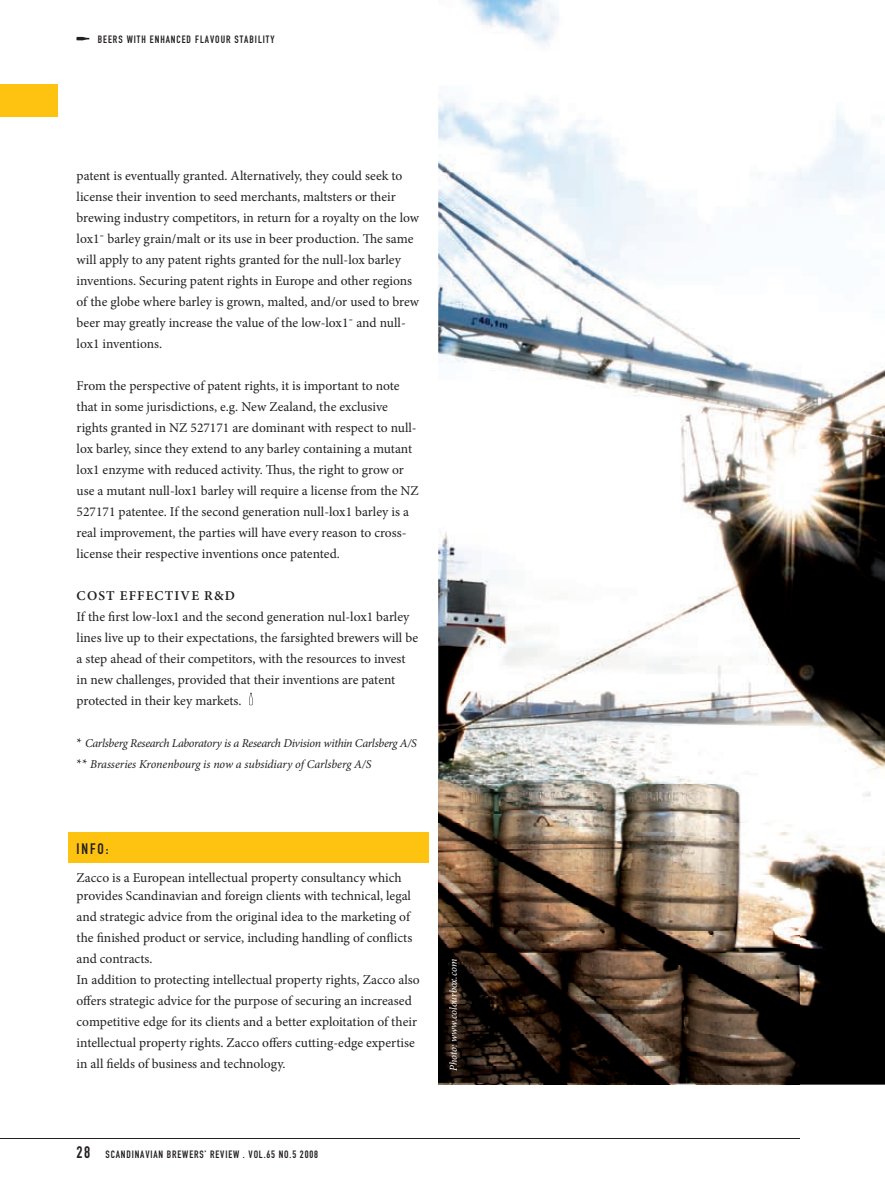
<style>
.page{position:relative;width:885px;height:1191px;background:#fff}
.page>*{position:absolute;margin:0;border:0;box-sizing:border-box;transform-origin:0 0}
.t1{font:16.5px "DIN Engschrift LT";color:#231f20}
.t2{font:15px "DIN Engschrift LT";color:#231f20}
.t3{font:13.5px/21px "Minion Pro";color:#231f20}
.t4{font:600 13.5px "Minion Pro";letter-spacing:.085em;color:#231f20}
.t5{font:italic 12px/21px "Minion Pro";letter-spacing:-.015em;color:#231f20}
.t6{font:10.5px "DIN Engschrift LT";letter-spacing:.08em;color:#231f20}
.t7{font:italic 10.5px "Minion Pro";letter-spacing:-.01em;color:#fff}
.s1{font-style:normal;font-size:13.5px}
</style>
<div class="page">
<hr style="left:0;top:1137px;width:799px;height:1px;background:#231f20">
<div style="left:0;top:85px;width:57px;height:32px;background:#fec210"></div>
<svg style="left:76px;top:37px;width:13px;height:3px"></svg>
<img style="left:438px;top:0;width:446px;height:1084px">
<img style="left:438px;top:775px;width:361px;height:178px">
<img style="left:438px;top:780px;width:361px;height:1px">
<img style="left:438px;top:784px;width:361px;height:1px">
<img style="left:438px;top:789px;width:361px;height:1px">
<img style="left:438px;top:793px;width:361px;height:1px">
<img style="left:438px;top:797px;width:361px;height:1px">
<img style="left:438px;top:802px;width:361px;height:1px">
<img style="left:438px;top:806px;width:361px;height:1px">
<img style="left:438px;top:810px;width:361px;height:1px">
<img style="left:438px;top:814px;width:361px;height:1px">
<img style="left:438px;top:819px;width:361px;height:1px">
<img style="left:438px;top:824px;width:361px;height:1px">
<img style="left:438px;top:827px;width:361px;height:1px">
<img style="left:438px;top:832px;width:361px;height:1px">
<img style="left:438px;top:836px;width:361px;height:1px">
<img style="left:438px;top:841px;width:361px;height:1px">
<img style="left:438px;top:844px;width:361px;height:1px">
<img style="left:438px;top:849px;width:361px;height:1px">
<img style="left:438px;top:854px;width:361px;height:1px">
<img style="left:438px;top:858px;width:361px;height:1px">
<img style="left:438px;top:862px;width:361px;height:1px">
<img style="left:438px;top:866px;width:361px;height:1px">
<img style="left:438px;top:871px;width:361px;height:1px">
<img style="left:438px;top:875px;width:361px;height:1px">
<img style="left:438px;top:879px;width:361px;height:1px">
<img style="left:438px;top:884px;width:361px;height:1px">
<img style="left:438px;top:888px;width:361px;height:1px">
<img style="left:438px;top:893px;width:361px;height:1px">
<img style="left:438px;top:896px;width:361px;height:1px">
<img style="left:438px;top:901px;width:361px;height:1px">
<img style="left:438px;top:905px;width:361px;height:1px">
<img style="left:438px;top:910px;width:361px;height:1px">
<img style="left:438px;top:914px;width:361px;height:1px">
<img style="left:438px;top:918px;width:361px;height:1px">
<img style="left:438px;top:923px;width:361px;height:1px">
<img style="left:438px;top:927px;width:361px;height:1px">
<img style="left:438px;top:931px;width:361px;height:1px">
<img style="left:438px;top:935px;width:361px;height:1px">
<img style="left:438px;top:940px;width:361px;height:1px">
<img style="left:438px;top:945px;width:361px;height:1px">
<img style="left:438px;top:948px;width:361px;height:1px">
<img style="left:438px;top:954px;width:361px;height:131px">
<img style="left:438px;top:953px;width:361px;height:1px">
<img style="left:438px;top:957px;width:361px;height:1px">
<img style="left:438px;top:962px;width:361px;height:1px">
<img style="left:438px;top:965px;width:361px;height:1px">
<img style="left:438px;top:970px;width:361px;height:1px">
<img style="left:438px;top:975px;width:361px;height:1px">
<img style="left:438px;top:979px;width:361px;height:1px">
<img style="left:438px;top:983px;width:361px;height:1px">
<img style="left:438px;top:987px;width:361px;height:1px">
<img style="left:438px;top:992px;width:361px;height:1px">
<img style="left:438px;top:996px;width:361px;height:1px">
<img style="left:438px;top:1000px;width:361px;height:1px">
<img style="left:438px;top:1005px;width:361px;height:1px">
<img style="left:438px;top:1009px;width:361px;height:1px">
<img style="left:438px;top:1014px;width:361px;height:1px">
<img style="left:438px;top:1017px;width:361px;height:1px">
<img style="left:438px;top:1022px;width:361px;height:1px">
<img style="left:438px;top:1026px;width:361px;height:1px">
<img style="left:438px;top:1031px;width:361px;height:1px">
<img style="left:438px;top:1035px;width:361px;height:1px">
<img style="left:438px;top:1039px;width:361px;height:1px">
<img style="left:438px;top:1044px;width:361px;height:1px">
<img style="left:438px;top:1048px;width:361px;height:1px">
<img style="left:438px;top:1052px;width:361px;height:1px">
<img style="left:438px;top:1056px;width:361px;height:1px">
<img style="left:438px;top:1061px;width:361px;height:1px">
<img style="left:438px;top:1066px;width:361px;height:1px">
<img style="left:438px;top:1069px;width:361px;height:1px">
<img style="left:438px;top:1074px;width:361px;height:1px">
<img style="left:438px;top:1078px;width:361px;height:1px">
<img style="left:438px;top:1083px;width:361px;height:1px">
<div style="left:68px;top:832px;width:360px;height:30px;background:#fec210"></div>
<svg style="left:249px;top:692px;width:4px;height:13px"></svg>
<p class="t6" style="left:98px;top:33px;width:178px">BEERS WITH ENHANCED FLAVOUR STABILITY</p>
<p class="t3" style="left:77px;top:165px;width:344px">patent is eventually granted. Alternatively, they could seek to license their invention to seed merchants, maltsters or their brewing industry competitors, in return for a royalty on the low lox1- barley grain/malt or its use in beer production. The same will apply to any patent rights granted for the null-lox barley inventions. Securing patent rights in Europe and other regions of the globe where barley is grown, malted, and/or used to brew beer may greatly increase the value of the low-lox1- and null&shy;lox1 inventions.</p>
<p class="t3" style="left:77px;top:375px;width:343px">From the perspective of patent rights, it is important to note that in some jurisdictions, e.g. New Zealand, the exclusive rights granted in NZ 527171 are dominant with respect to null&shy;lox barley, since they extend to any barley containing a mutant lox1 enzyme with reduced activity. Thus, the right to grow or use a mutant null-lox1 barley will require a license from the NZ 527171 patentee. If the second generation null-lox1 barley is a real improvement, the parties will have every reason to cross&shy;license their respective inventions once patented.</p>
<p class="t4" style="left:77px;top:588px;width:160px">COST EFFECTIVE R&amp;D</p>
<p class="t3" style="left:77px;top:606px;width:343px">If the first low-lox1 and the second generation nul-lox1 barley lines live up to their expectations, the farsighted brewers will be a step ahead of their competitors, with the resources to invest in new challenges, provided that their inventions are patent protected in their key markets.</p>
<p class="t5" style="left:77px;top:733px;width:342px"><span class="s1">*</span> Carlsberg Research Laboratory is a Research Division within Carlsberg A/S <span class="s1">**</span> Brasseries Kronenbourg is now a subsidiary of Carlsberg A/S</p>
<p class="t2" style="left:77px;top:839px;width:33px">INFO:</p>
<p class="t3" style="left:77px;top:869px;width:336px;line-height:18px">Zacco is a European intellectual property consultancy which provides Scandinavian and foreign clients with technical, legal</p>
<p class="t3" style="left:77px;top:906px;width:344px">and strategic advice from the original idea to the marketing of the finished product or service, including handling of conflicts and contracts.<br>In addition to protecting intellectual property rights, Zacco also offers strategic advice for the purpose of securing an increased competitive edge for its clients and a better exploitation of their intellectual property rights. Zacco offers cutting-edge expertise in all fields of business and technology.</p>
<p class="t1" style="left:77px;top:1142px;width:15px">28</p>
<p class="t6" style="left:106px;top:1148px;width:214px">SCANDINAVIAN BREWERS’ REVIEW . VOL.65 NO.5 2008</p>
<p class="t7" style="left:446px;top:1070px;width:113px;rotate:-90deg">Photo: www.colourbox.com</p>
</div>
